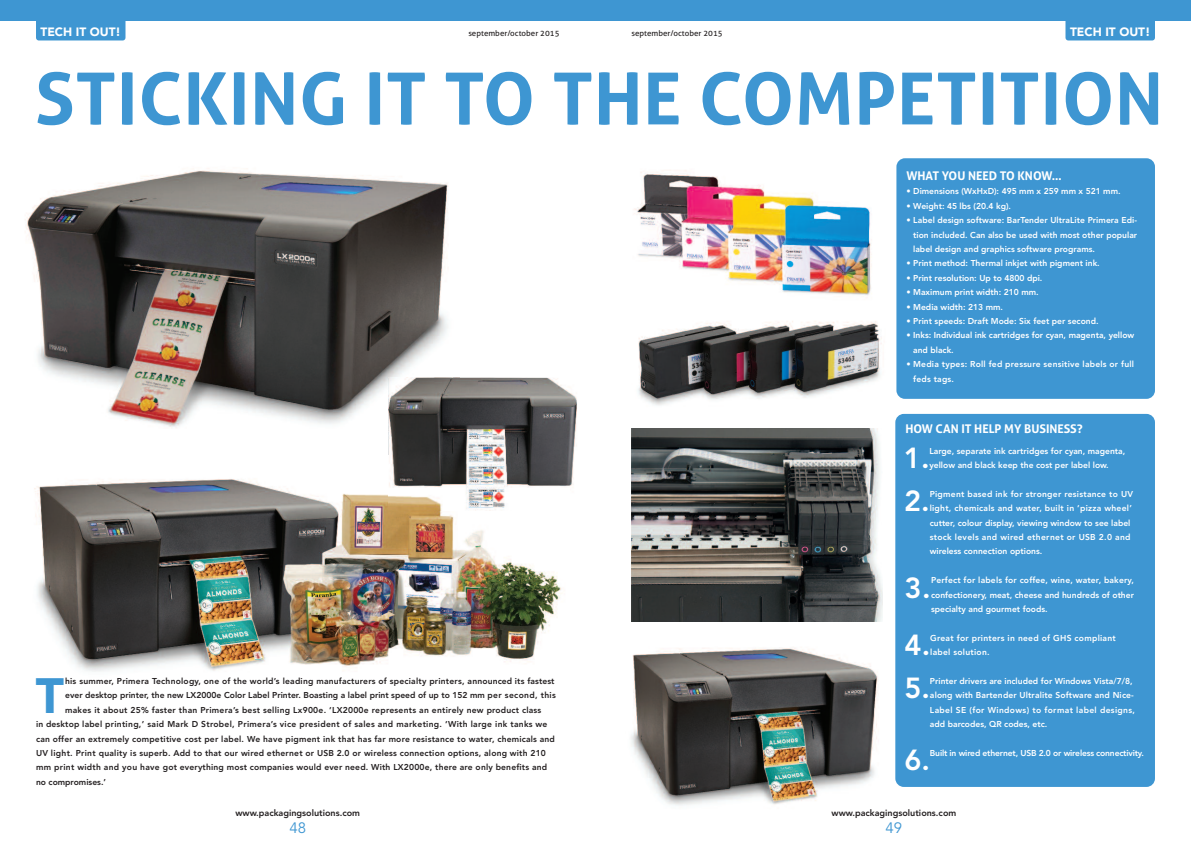
<style>
.page{position:relative;width:1191px;height:842px;background:#fff}
.page>*{position:absolute;margin:0;border:0;box-sizing:border-box;transform-origin:0 0}
.t1{font:700 72px "Aller";letter-spacing:.01em;color:#3e96d2}
.t2{font:900 49.2px "Avenir";color:#3e96d2}
.t3{font:800 28.8px "Avenir";color:#fff}
.t4{font:15px "Avenir";color:#3e96d2}
.t5{font:700 12px "Aller";color:#fff}
.t6{font:900 12px "Avenir";color:#fff}
.t7{font:800 9px "Avenir";color:#231f20}
.t8{font:800 8.5px/14.4px "Avenir";color:#fff}
.t9{font:800 8.5px "Avenir";letter-spacing:.025em;color:#231f20}
.t10{font:800 8.5px/14.4px "Avenir";letter-spacing:.03em;color:#fff}
.t11{font:800 8.5px "Avenir";color:#231f20}
.t12{font:800 8.5px/14.4px "Avenir";letter-spacing:.025em;color:#fff}
.t13{font:800 8.5px "Avenir";letter-spacing:-.02em;color:#fff}
.t14{font:8px "Aller";color:#231f20}
</style>
<div class="page">
<img style="left:631px;top:648px;width:247px;height:158px">
<img style="left:34px;top:479px;width:528px;height:193px">
<img style="left:634px;top:170px;width:238px;height:125px">
<img style="left:638px;top:321px;width:244px;height:84px">
<img style="left:631px;top:428px;width:251px;height:193px">
<div style="left:36px;top:21px;width:89px;height:19px;background:#3e96d2"></div>
<div style="left:1065px;top:21px;width:90px;height:19px;background:#3e96d2"></div>
<div style="left:0;top:0;width:1191px;height:21px;background:#3e96d2"></div>
<div style="left:896px;top:158px;width:259px;height:241px;background:#3e96d2;border-radius:9px"></div>
<div style="left:895px;top:414px;width:260px;height:373px;background:#3e96d2;border-radius:9px"></div>
<img style="left:25px;top:168px;width:435px;height:260px">
<img style="left:392px;top:378px;width:185px;height:108px">
<img style="left:388px;top:464px;width:182px;height:46px">
<img style="left:388px;top:378px;width:72px;height:77px">
<h3 class="t6" style="left:41px;top:22px;width:82px">TECH IT OUT!</h3>
<h3 class="t6" style="left:1070px;top:22px;width:82px">TECH IT OUT!</h3>
<p class="t14" style="left:468px;top:28px;width:93px">september/october 2015</p>
<p class="t14" style="left:631px;top:28px;width:93px">september/october 2015</p>
<h1 class="t1" style="left:35px;top:54px;width:1129px">STICKING IT TO THE COMPETITION</h1>
<h2 class="t2" style="left:36px;top:654px;width:30px">T</h2>
<p class="t9" style="left:65px;top:674px;width:491px">his summer, Primera Technology, one of the world’s leading manufacturers of specialty printers, announced its fastest</p>
<p class="t11" style="left:65px;top:689px;width:492px">ever desktop printer, the new LX2000e Color Label Printer. Boasting a label print speed of up to 152 mm per second, this</p>
<p class="t9" style="left:65px;top:703px;width:477px">makes it about 25% faster than Primera’s best selling Lx900e. ‘LX2000e represents an entirely new product class</p>
<p class="t9" style="left:36px;top:718px;width:513px">in desktop label printing,’ said Mark D Strobel, Primera’s vice president of sales and marketing. ‘With large ink tanks we</p>
<p class="t9" style="left:36px;top:732px;width:520px">can offer an extremely competitive cost per label. We have pigment ink that has far more resistance to water, chemicals and</p>
<p class="t9" style="left:36px;top:746px;width:511px">UV light. Print quality is superb. Add to that our wired ethernet or USB 2.0 or wireless connection options, along with 210</p>
<p class="t9" style="left:36px;top:761px;width:512px">mm print width and you have got everything most companies would ever need. With LX2000e, there are only benefits and</p>
<p class="t11" style="left:36px;top:775px;width:72px">no compromises.’</p>
<p class="t7" style="left:235px;top:805px;width:126px">www.packagingsolutions.com</p>
<h3 class="t4" style="left:289px;top:819px;width:18px">48</h3>
<h3 class="t5" style="left:906px;top:168px;width:157px">WHAT YOU NEED TO KNOW…</h3>
<p class="t8" style="left:906px;top:184px;width:216px">• Dimensions (WxHxD): 495 mm x 259 mm x 521 mm.</p>
<p class="t8" style="left:906px;top:199px;width:106px">• Weight: 45 lbs (20.4 kg).</p>
<p class="t8" style="left:913px;top:213px;width:225px;text-align:justify;text-indent:-7px">• Label design software: BarTender UltraLite Primera Edi&shy;tion included. Can also be used with most other popular label design and graphics software programs.</p>
<p class="t8" style="left:906px;top:256px;width:195px">• Print method: Thermal inkjet with pigment ink.</p>
<p class="t8" style="left:906px;top:271px;width:137px">• Print resolution: Up to 4800 dpi.</p>
<p class="t8" style="left:906px;top:285px;width:134px">• Maximum print width: 210 mm.</p>
<p class="t8" style="left:906px;top:299px;width:98px">• Media width: 213 mm.</p>
<p class="t8" style="left:906px;top:314px;width:194px">• Print speeds: Draft Mode: Six feet per second.</p>
<p class="t8" style="left:913px;top:328px;width:223px;text-indent:-7px">• Inks: Individual ink cartridges for cyan, magenta, yellow and black.</p>
<p class="t12" style="left:913px;top:357px;width:222px;text-indent:-7px">• Media types: Roll fed pressure sensitive labels or full feds tags.</p>
<h3 class="t5" style="left:905px;top:421px;width:179px">HOW CAN IT HELP MY BUSINESS?</h3>
<h3 class="t3" style="left:904px;top:436px;width:27px">1.</h3>
<p class="t8" style="left:929px;top:443px;width:197px">Large, separate ink cartridges for cyan, magenta, yellow and black keep the cost per label low.</p>
<h3 class="t3" style="left:904px;top:479px;width:27px">2.</h3>
<p class="t10" style="left:929px;top:487px;width:205px">Pigment based ink for stronger resistance to UV light, chemicals and water, built in ‘pizza wheel’ cutter, colour display, viewing window to see label stock levels and wired ethernet or USB 2.0 and wireless connection options.</p>
<h3 class="t3" style="left:904px;top:565px;width:28px">3.</h3>
<p class="t8" style="left:931px;top:573px;width:204px;text-align:justify">Perfect for labels for coffee, wine, water, bakery, confectionery, meat, cheese and hundreds of other specialty and gourmet foods.</p>
<h3 class="t3" style="left:904px;top:623px;width:27px">4.</h3>
<p class="t10" style="left:930px;top:631px;width:187px">Great for printers in need of GHS compliant label solution.</p>
<h3 class="t3" style="left:904px;top:666px;width:27px">5.</h3>
<p class="t8" style="left:930px;top:674px;width:207px">Printer drivers are included for Windows Vista/7/8, along with Bartender Ultralite Software and Nice-Label SE (for Windows) to format label designs, add barcodes, QR codes, etc.</p>
<h3 class="t3" style="left:904px;top:738px;width:27px">6.</h3>
<p class="t13" style="left:930px;top:746px;width:215px">Built in wired ethernet, USB 2.0 or wireless connectivity.</p>
<p class="t7" style="left:831px;top:805px;width:126px">www.packagingsolutions.com</p>
<h3 class="t4" style="left:885px;top:819px;width:18px">49</h3>
</div>
